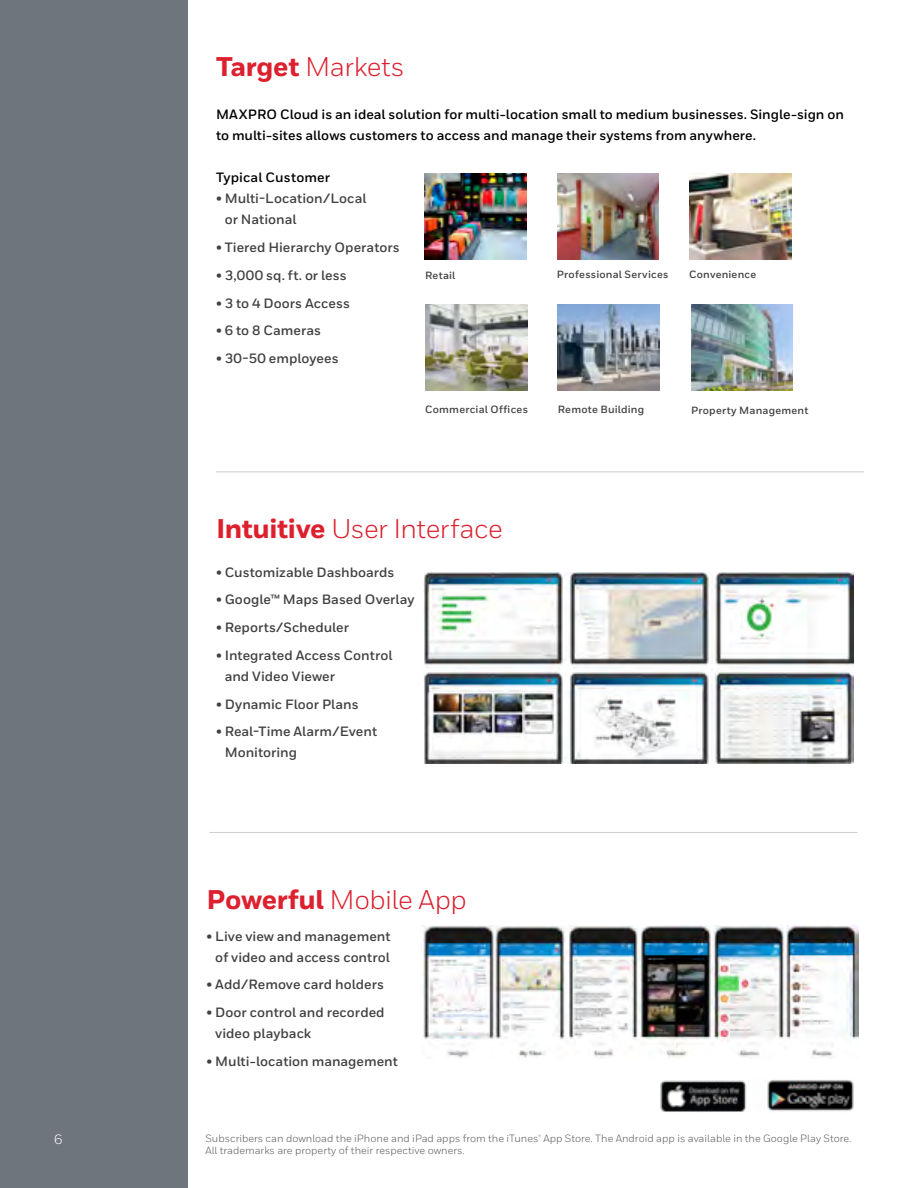
<style>
.page{position:relative;width:918px;height:1188px;background:#fff}
.page>*{position:absolute;margin:0;border:0;box-sizing:border-box;transform-origin:0 0}
.t1{font:27px "Honeywell Sans";letter-spacing:-.02em;color:#dc202e}
.t2{font:700 13.5px/21px "Honeywell Sans";color:#414042}
.t3{font:700 13.5px/21px "Honeywell Sans";color:#000}
.t4{font:13.5px "Honeywell Sans";color:#fff}
.t5{font:10.5px/12px "Honeywell Sans";color:#58595b}
.t6{font:700 10.5px "Honeywell Sans";letter-spacing:.02em;color:#414042}
.s1{font-weight:800}
.s2{font-size:13.5px;color:#fff}
</style>
<div class="page">
<div style="left:0;top:0;width:188px;height:1188px;background:#6e757b"></div>
<img style="left:425px;top:173px;width:101px;height:87px">
<img style="left:557px;top:173px;width:102px;height:87px">
<img style="left:690px;top:174px;width:101px;height:86px">
<img style="left:426px;top:304px;width:101px;height:86px">
<img style="left:558px;top:304px;width:101px;height:86px">
<img style="left:691px;top:304px;width:102px;height:86px">
<img style="left:424px;top:572px;width:429px;height:191px">
<img style="left:660px;top:1079px;width:194px;height:33px">
<img style="left:423px;top:926px;width:435px;height:132px">
<hr style="left:216px;top:471px;width:648px;height:1px;background:#cbcdce">
<hr style="left:210px;top:832px;width:648px;height:1px;background:#cbcdce">
<h1 class="t1" style="left:216px;top:51px;width:190px"><span class="s1">Target</span> Markets</h1>
<p class="t3" style="left:216px;top:104px;width:630px">MAXPRO Cloud is an ideal solution for multi-location small to medium businesses. Single-sign on to multi-sites allows customers to access and manage their systems from anywhere.</p>
<p class="t3" style="left:216px;top:167px;width:116px">Typical Customer</p>
<p class="t2" style="left:225px;top:188px;width:143px;text-indent:-9px">• Multi-Location/Local or National</p>
<p class="t2" style="left:216px;top:237px;width:185px">• Tiered Hierarchy Operators</p>
<p class="t2" style="left:216px;top:265px;width:132px">• 3,000 sq. ft. or less</p>
<p class="t2" style="left:216px;top:293px;width:135px">• 3 to 4 Doors Access</p>
<p class="t2" style="left:216px;top:320px;width:107px">• 6 to 8 Cameras</p>
<p class="t2" style="left:216px;top:348px;width:124px">• 30-50 employees</p>
<p class="t6" style="left:425px;top:269px;width:32px">Retail</p>
<p class="t6" style="left:557px;top:268px;width:113px">Professional Services</p>
<p class="t6" style="left:689px;top:268px;width:69px">Convenience</p>
<p class="t6" style="left:425px;top:403px;width:104px">Commercial Offices</p>
<p class="t6" style="left:558px;top:403px;width:95px">Remote Building<span class="s2">s</span></p>
<p class="t6" style="left:691px;top:404px;width:119px">Property Management</p>
<h1 class="t1" style="left:216px;top:513px;width:288px"><span class="s1">Intuitive</span> User Interface</h1>
<p class="t2" style="left:216px;top:562px;width:180px">• Customizable Dashboards</p>
<p class="t2" style="left:216px;top:590px;width:200px">• Google™ Maps Based Overlay</p>
<p class="t2" style="left:216px;top:617px;width:135px">• Reports/Scheduler</p>
<p class="t2" style="left:225px;top:645px;width:169px;text-indent:-9px">• Integrated Access Control and Video Viewer</p>
<p class="t2" style="left:216px;top:694px;width:144px">• Dynamic Floor Plans</p>
<p class="t2" style="left:225px;top:722px;width:154px;text-indent:-9px">• Real-Time Alarm/Event<br>Monitoring</p>
<h1 class="t1" style="left:207px;top:884px;width:262px"><span class="s1">Powerful</span> Mobile App</h1>
<p class="t2" style="left:207px;top:926px;width:186px;text-align:center">• Live view and management of video and access control</p>
<p class="t2" style="left:207px;top:975px;width:179px">• Add/Remove card holders</p>
<p class="t2" style="left:215px;top:1002px;width:171px;text-indent:-9px">• Door control and recorded video playback</p>
<p class="t2" style="left:207px;top:1051px;width:193px">• Multi-location management</p>
<p class="t4" style="left:54px;top:1132px;width:10px">6</p>
<p class="t5" style="left:206px;top:1133px;width:648px">Subscribers can download the iPhone and iPad apps from the iTunes<sup>®</sup> App Store. The Android app is available in the Google Play Store.<br>All trademarks are property of their respective owners.</p>
</div>
